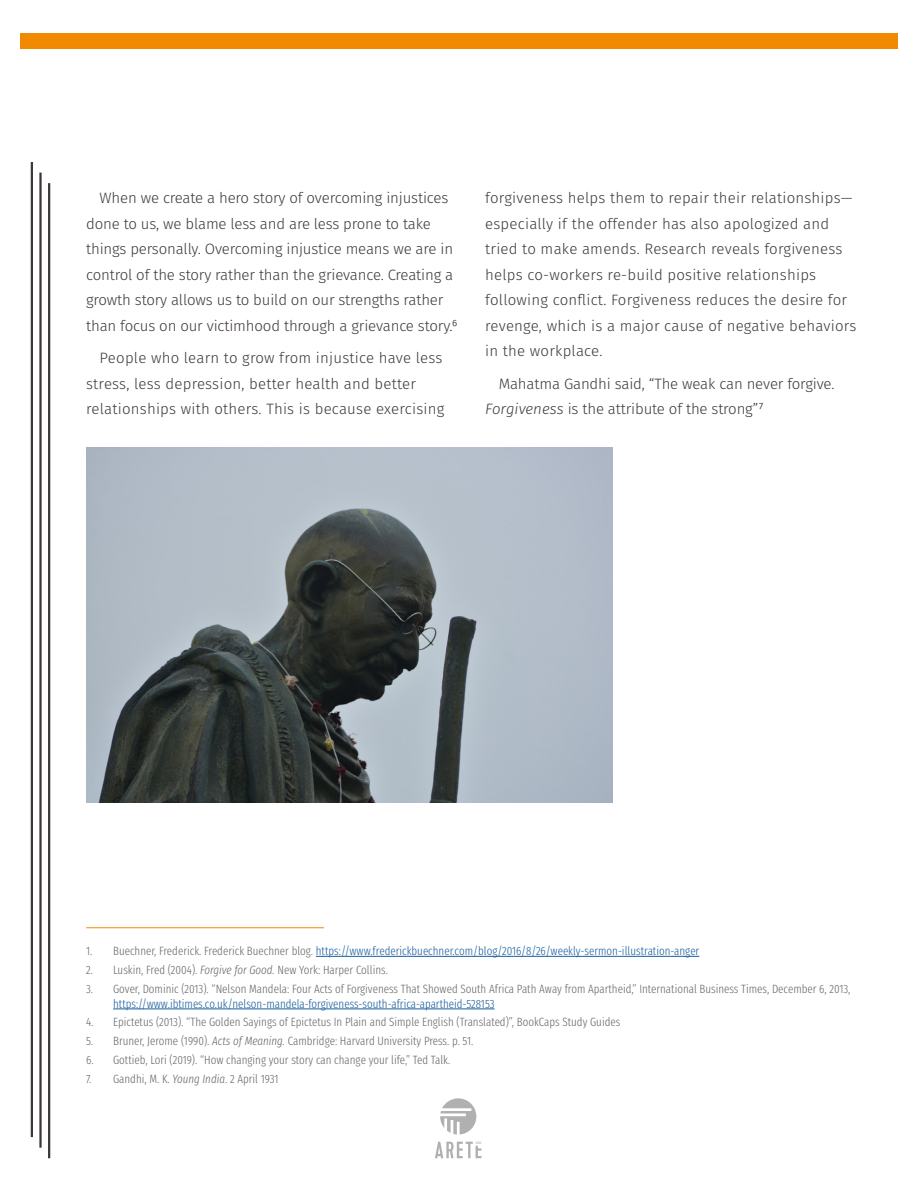
<style>
.page{position:relative;width:918px;height:1188px;background:#fff}
.page>*{position:absolute;margin:0;border:0;box-sizing:border-box;transform-origin:0 0}
.Body{font:300 15px/25.5px "Fira Sans";color:#3d3836}
.t1{font:300 12px/15px "Fira Sans Compressed";color:#666}
.t2{font:300 12px "Fira Sans Compressed";color:#175d9e}
.s1{font-style:italic}
.s2{color:#666}
.s3{color:#175d9e}
</style>
<div class="page">
<div style="left:20px;top:34px;width:878px;height:15px;background:#f18a00"></div>
<svg style="left:440px;top:1098px;width:36px;height:37px"></svg>
<svg style="left:435px;top:1142px;width:47px;height:16px"></svg>
<hr style="left:31px;top:162px;width:2px;height:975px;background:#3d3836">
<hr style="left:39px;top:173px;width:3px;height:975px;background:#3d3836">
<hr style="left:48px;top:183px;width:2px;height:975px;background:#3d3836">
<hr style="left:86px;top:927px;width:238px;height:1px;background:#f18a00">
<hr style="left:316px;top:956px;width:383px;height:1px;background:#175d9e">
<hr style="left:113px;top:1009px;width:382px;height:1px;background:#175d9e">
<img style="left:86px;top:447px;width:526px;height:356px">
<p class="Body" style="left:86px;top:185px;width:373px;text-indent:14px">When we create a hero story of overcoming injustices done to us, we blame less and are less prone to take things personally. Overcoming injustice means we are in control of the story rather than the grievance. Creating a growth story allows us to build on our strengths rather than focus on our victimhood through a grievance story.⁶</p>
<p class="Body" style="left:86px;top:345px;width:360px;text-indent:14px">People who learn to grow from injustice have less stress, less depression, better health and better relationships with others. This is because exercising</p>
<p class="Body" style="left:485px;top:185px;width:373px">forgiveness helps them to repair their relationships— especially if the offender has also apologized and tried to make amends. Research reveals forgiveness helps co-workers re-build positive relationships following conflict. Forgiveness reduces the desire for revenge, which is a major cause of negative behaviors in the workplace.</p>
<p class="Body" style="left:485px;top:371px;width:351px;text-indent:14px">Mahatma Gandhi said, “The weak can never forgive.<br><span class="s1">Forgiveness</span> is the attribute of the strong”⁷</p>
<p class="t2" style="left:86px;top:942px;width:615px"><span class="s2">1. Buechner, Frederick. Frederick Buechner blog.</span> https://www.frederickbuechner.com/blog/2016/8/26/weekly-sermon-illustration-anger</p>
<p class="t1" style="left:86px;top:962px;width:303px">2. Luskin, Fred (2004). <span class="s1">Forgive for Good.</span> New York: Harper Collins.</p>
<p class="t1" style="left:113px;top:981px;width:739px;text-indent:-27px">3. Gover, Dominic (2013). “Nelson Mandela: Four Acts of Forgiveness That Showed South Africa Path Away from Apartheid,” International Business Times, December 6, 2013, <span class="s3">https://www.ibtimes.co.uk/nelson-mandela-forgiveness-south-africa-apartheid-528153</span></p>
<p class="t1" style="left:86px;top:1015px;width:536px">4. Epictetus (2013). “The Golden Sayings of Epictetus In Plain and Simple English (Translated)”, BookCaps Study Guides</p>
<p class="t1" style="left:86px;top:1033px;width:389px">5. Bruner, Jerome (1990). <span class="s1">Acts of Meaning.</span> Cambridge: Harvard University Press. p. 51.</p>
<p class="t1" style="left:86px;top:1052px;width:366px">6. Gottieb, Lori (2019). “How changing your story can change your life,” Ted Talk.</p>
<p class="t1" style="left:86px;top:1071px;width:194px">7. Gandhi, M. K. <span class="s1">Young India</span>. 2 April 1931</p>
</div>
